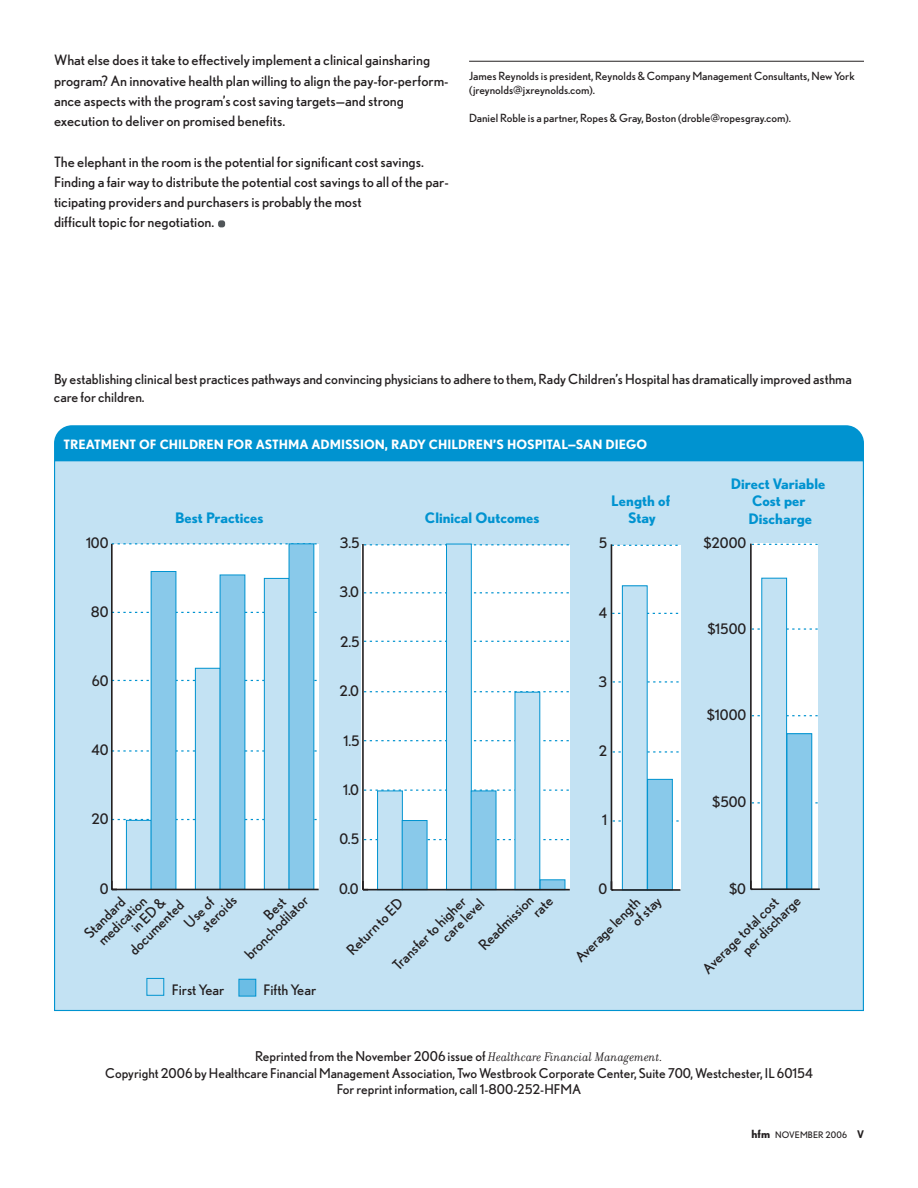
<style>
.page{position:relative;width:918px;height:1188px;background:#fff}
.page>*{position:absolute;margin:0;border:0;box-sizing:border-box;transform-origin:0 0}
.t1{font:14.4px/14.4px "Nobel";color:#231f20}
.t2{font:700 14.4px/17.4px "Nobel";color:#0093d0;text-align:center}
.t3{font:14.25px/20.2px "Nobel";color:#231f20}
.t4{font:13.8px/18.3px "Nobel";color:#231f20}
.t5{font:13.5px/16.5px "Nobel";color:#231f20;text-align:center}
.t6{font:700 12.9px "Nobel";color:#fff}
.t7{font:11.25px/14.2px "Nobel";color:#231f20}
.t8{font:9px "Nobel";letter-spacing:.01em;color:#231f20}
.s1{font-family:"Filosofia";font-style:italic}
.s2{font-weight:700;font-size:11.25px}
.s3{font-weight:700;font-size:10.5px}
</style>
<div class="page">
<hr style="left:469px;top:61px;width:395px;height:1px;background:#231f20">
<div style="left:218px;top:220px;width:7px;height:7px;background:#515659;border-radius:3px"></div>
<div style="left:54px;top:425px;width:810px;height:84px;background:#0093d0;border-radius:18px"></div>
<div style="left:55px;top:461px;width:808px;height:549px;background:#c3e2f3"></div>
<div style="left:751px;top:544px;width:66px;height:346px;background:#fff"></div>
<div style="left:612px;top:545px;width:68px;height:345px;background:#fff"></div>
<div style="left:362px;top:545px;width:208px;height:345px;background:#fff"></div>
<div style="left:112px;top:544px;width:207px;height:345px;background:#fff"></div>
<svg style="left:112px;top:543px;width:205px;height:1px"></svg>
<svg style="left:113px;top:612px;width:204px;height:1px"></svg>
<svg style="left:113px;top:680px;width:204px;height:1px"></svg>
<svg style="left:113px;top:750px;width:204px;height:2px"></svg>
<svg style="left:113px;top:819px;width:204px;height:1px"></svg>
<svg style="left:364px;top:544px;width:205px;height:1px"></svg>
<svg style="left:364px;top:592px;width:205px;height:1px"></svg>
<svg style="left:364px;top:641px;width:205px;height:1px"></svg>
<svg style="left:364px;top:691px;width:205px;height:1px"></svg>
<svg style="left:364px;top:740px;width:205px;height:1px"></svg>
<svg style="left:364px;top:790px;width:205px;height:1px"></svg>
<svg style="left:364px;top:839px;width:205px;height:1px"></svg>
<svg style="left:612px;top:545px;width:66px;height:1px"></svg>
<svg style="left:612px;top:613px;width:67px;height:1px"></svg>
<svg style="left:613px;top:681px;width:66px;height:2px"></svg>
<svg style="left:613px;top:751px;width:66px;height:2px"></svg>
<svg style="left:613px;top:820px;width:66px;height:2px"></svg>
<svg style="left:752px;top:544px;width:66px;height:1px"></svg>
<svg style="left:752px;top:628px;width:66px;height:2px"></svg>
<svg style="left:752px;top:715px;width:66px;height:1px"></svg>
<div style="left:762px;top:578px;width:25px;height:311px;background:#c3e2f3"></div>
<div style="left:761px;top:578px;width:26px;height:312px;border:1px solid #0093d0"></div>
<div style="left:787px;top:734px;width:25px;height:155px;background:#89c9ea"></div>
<div style="left:787px;top:733px;width:25px;height:157px;border:1px solid #0093d0"></div>
<div style="left:378px;top:791px;width:24px;height:99px;background:#c3e2f3"></div>
<div style="left:377px;top:791px;width:26px;height:99px;border:1px solid #0093d0"></div>
<div style="left:402px;top:821px;width:25px;height:69px;background:#89c9ea"></div>
<div style="left:402px;top:820px;width:25px;height:70px;border:1px solid #0093d0"></div>
<div style="left:447px;top:544px;width:24px;height:346px;background:#c3e2f3"></div>
<div style="left:446px;top:544px;width:26px;height:346px;border:1px solid #0093d0"></div>
<div style="left:471px;top:791px;width:25px;height:99px;background:#89c9ea"></div>
<div style="left:471px;top:791px;width:25px;height:99px;border:1px solid #0093d0"></div>
<div style="left:515px;top:692px;width:25px;height:198px;background:#c3e2f3"></div>
<div style="left:515px;top:692px;width:25px;height:198px;border:1px solid #0093d0"></div>
<div style="left:540px;top:880px;width:25px;height:10px;background:#89c9ea"></div>
<div style="left:622px;top:586px;width:25px;height:304px;background:#c3e2f3"></div>
<div style="left:622px;top:585px;width:26px;height:305px;border:1px solid #0093d0"></div>
<div style="left:648px;top:779px;width:24px;height:111px;background:#89c9ea"></div>
<div style="left:647px;top:779px;width:26px;height:111px;border:1px solid #0093d0"></div>
<div style="left:126px;top:820px;width:25px;height:69px;background:#c3e2f3"></div>
<div style="left:126px;top:820px;width:26px;height:70px;border:1px solid #0093d0"></div>
<div style="left:151px;top:572px;width:25px;height:317px;background:#89c9ea"></div>
<div style="left:151px;top:571px;width:25px;height:319px;border:1px solid #0093d0"></div>
<div style="left:195px;top:668px;width:25px;height:221px;background:#c3e2f3"></div>
<div style="left:195px;top:668px;width:26px;height:222px;border:1px solid #0093d0"></div>
<div style="left:220px;top:575px;width:25px;height:314px;background:#89c9ea"></div>
<div style="left:220px;top:575px;width:25px;height:315px;border:1px solid #0093d0"></div>
<div style="left:264px;top:578px;width:25px;height:311px;background:#c3e2f3"></div>
<div style="left:264px;top:578px;width:26px;height:312px;border:1px solid #0093d0"></div>
<div style="left:289px;top:544px;width:25px;height:345px;background:#89c9ea"></div>
<div style="left:289px;top:543px;width:25px;height:347px;border:1px solid #0093d0"></div>
<hr style="left:112px;top:889px;width:207px;height:1px;background:#231f20">
<hr style="left:111px;top:544px;width:2px;height:345px;background:#231f20">
<svg style="left:111px;top:881px;width:6px;height:9px"></svg>
<hr style="left:362px;top:544px;width:2px;height:346px;background:#231f20">
<svg style="left:362px;top:881px;width:6px;height:9px"></svg>
<hr style="left:611px;top:889px;width:69px;height:2px;background:#231f20">
<hr style="left:611px;top:544px;width:1px;height:346px;background:#231f20">
<hr style="left:751px;top:888px;width:69px;height:2px;background:#231f20">
<hr style="left:750px;top:544px;width:2px;height:345px;background:#231f20">
<hr style="left:363px;top:889px;width:207px;height:1px;background:#231f20">
<div style="left:146px;top:978px;width:18px;height:18px;border:1px solid #0093d0"></div>
<div style="left:239px;top:979px;width:17px;height:17px;background:#6bbde5"></div>
<div style="left:239px;top:979px;width:17px;height:18px;border:1px solid #0093d0"></div>
<p class="t3" style="left:54px;top:51px;width:396px">What else does it take to effectively implement a clinical gainsharing program? An innovative health plan willing to align the pay-for-perform&shy;ance aspects with the program’s cost saving targets—and strong execution to deliver on promised benefits.</p>
<p class="t3" style="left:54px;top:153px;width:396px">The elephant in the room is the potential for significant cost savings.<br>Finding a fair way to distribute the potential cost savings to all of the par&shy;ticipating providers and purchasers is probably the most<br>difficult topic for negotiation.</p>
<p class="t7" style="left:469px;top:69px;width:387px">James Reynolds is president, Reynolds &amp; Company Management Consultants, New York (jreynolds@jxreynolds.com).</p>
<p class="t7" style="left:469px;top:112px;width:323px">Daniel Roble is a partner, Ropes &amp; Gray, Boston (droble@ropesgray.com).</p>
<p class="t4" style="left:54px;top:371px;width:799px">By establishing clinical best practices pathways and convincing physicians to adhere to them, Rady Children’s Hospital has dramatically improved asthma care for children.</p>
<p class="t6" style="left:64px;top:439px;width:585px">TREATMENT OF CHILDREN FOR ASTHMA ADMISSION, RADY CHILDREN’S HOSPITAL—SAN DIEGO</p>
<p class="t2" style="left:175px;top:510px;width:90px">Best Practices</p>
<p class="t2" style="left:425px;top:510px;width:116px">Clinical Outcomes</p>
<p class="t2" style="left:611px;top:492px;width:60px">Length of<br>Stay</p>
<p class="t1" style="left:86px;top:537px;width:24px">100</p>
<p class="t1" style="left:340px;top:537px;width:21px">3.5</p>
<p class="t1" style="left:599px;top:537px;width:10px">5</p>
<p class="t1" style="left:339px;top:586px;width:21px">3.0</p>
<p class="t1" style="left:91px;top:606px;width:19px">80</p>
<p class="t1" style="left:599px;top:606px;width:10px">4</p>
<p class="t1" style="left:340px;top:636px;width:21px">2.5</p>
<p class="t1" style="left:92px;top:675px;width:18px">60</p>
<p class="t1" style="left:340px;top:685px;width:21px">2.0</p>
<p class="t1" style="left:599px;top:676px;width:10px">3</p>
<p class="t1" style="left:91px;top:744px;width:19px">40</p>
<p class="t1" style="left:343px;top:735px;width:18px">1.5</p>
<p class="t1" style="left:599px;top:745px;width:10px">2</p>
<p class="t1" style="left:343px;top:784px;width:18px">1.0</p>
<p class="t1" style="left:91px;top:813px;width:19px">20</p>
<p class="t1" style="left:602px;top:814px;width:6px">1</p>
<p class="t1" style="left:340px;top:833px;width:21px">0.5</p>
<p class="t2" style="left:731px;top:475px;width:96px">Direct Variable<br>Cost per<br>Discharge</p>
<p class="t1" style="left:704px;top:537px;width:44px">$2000</p>
<p class="t1" style="left:707px;top:623px;width:40px">$1500</p>
<p class="t1" style="left:707px;top:709px;width:41px">$1000</p>
<p class="t1" style="left:712px;top:796px;width:36px">$500</p>
<p class="t1" style="left:100px;top:882px;width:10px">0</p>
<p class="t1" style="left:729px;top:883px;width:19px">$0</p>
<p class="t1" style="left:339px;top:883px;width:21px">0.0</p>
<p class="t1" style="left:598px;top:883px;width:10px">0</p>
<p class="t1" style="left:83px;top:931px;width:53px;rotate:-45deg">Standard</p>
<p class="t1" style="left:520px;top:900px;width:24px;text-indent:-61px;rotate:-45deg">Readmission rate</p>
<p class="t1" style="left:619px;top:909px;width:37px;text-indent:-65px;rotate:-45deg">Average length<br>of stay</p>
<p class="t1" style="left:730px;top:938px;width:78px;text-indent:-41px;rotate:-45deg">Average total cost per discharge</p>
<p class="t1" style="left:127px;top:948px;width:72px;rotate:-45deg">documented</p>
<p class="t1" style="left:189px;top:915px;width:46px;text-indent:-9px;rotate:-45deg">Use of steroids</p>
<p class="t1" style="left:233px;top:942px;width:85px;text-indent:41px;rotate:-45deg">Best bronchodilator</p>
<p class="t1" style="left:345px;top:948px;width:74px;rotate:-45deg">Return to ED</p>
<p class="t1" style="left:129px;top:925px;width:43px;rotate:-45deg">in ED &amp;</p>
<p class="t1" style="left:96px;top:938px;width:64px;rotate:-45deg">medication</p>
<p class="t1" style="left:429px;top:925px;width:55px;text-indent:-54px;rotate:-45deg">Transfer to higher care level</p>
<p class="t1" style="left:172px;top:983px;width:54px">First Year</p>
<p class="t1" style="left:263px;top:984px;width:54px">Fifth Year</p>
<p class="t5" style="left:105px;top:1049px;width:709px">Reprinted from the November 2006 issue of <span class="s1">Healthcare Financial Management.<br></span>Copyright 2006 by Healthcare Financial Management Association, Two Westbrook Corporate Center, Suite 700, Westchester, IL 60154<br>For reprint information, call 1-800-252-HFMA</p>
<p class="t8" style="left:752px;top:1132px;width:114px"><span class="s2">hfm</span> NOVEMBER 2006 <span class="s3">V</span></p>
</div>
